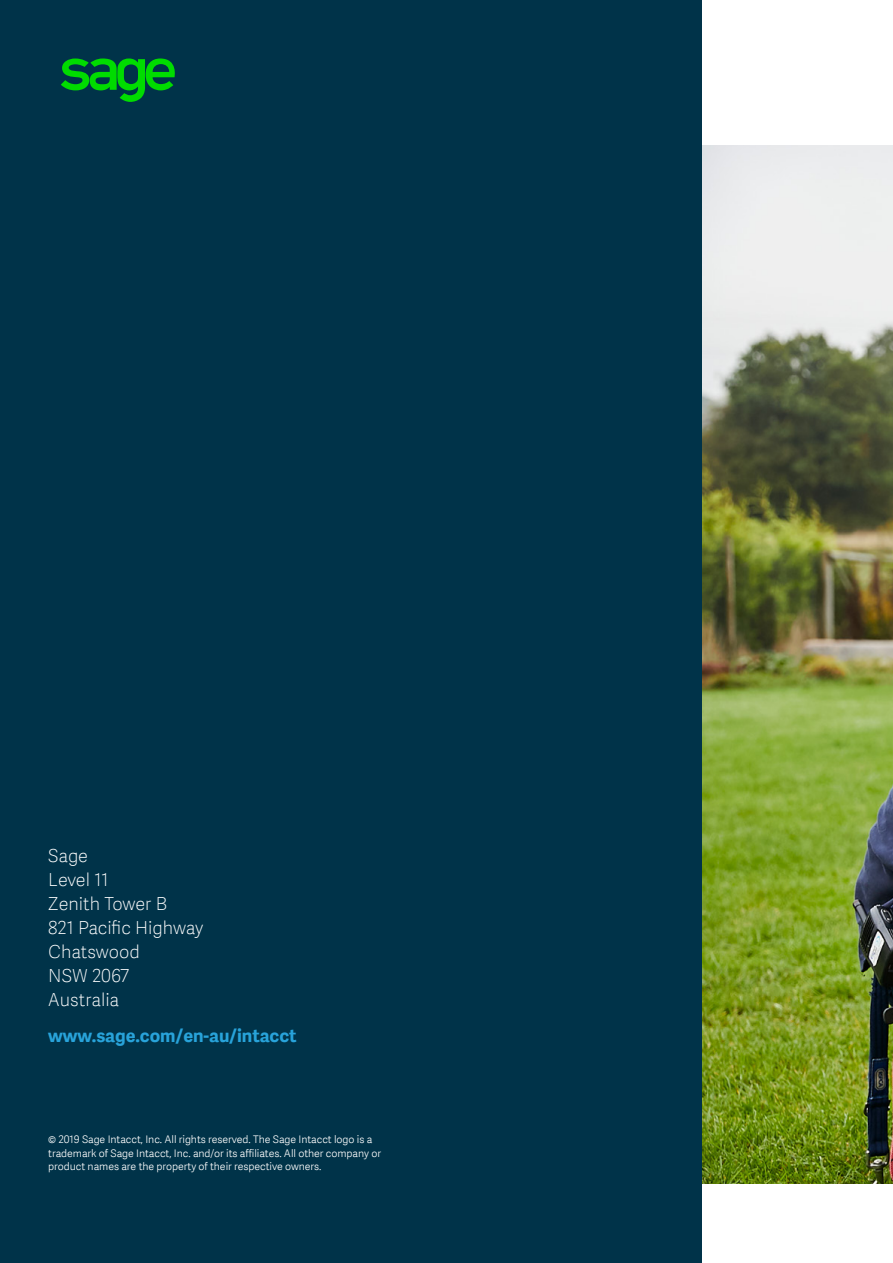
<style>
.page{position:relative;width:893px;height:1263px;background:#fff}
.page>*{position:absolute;margin:0;border:0;box-sizing:border-box;transform-origin:0 0}
.t1{font:18px/24px "Adelle Sans SAGE Th";color:#fff}
.t2{font:700 18px "Adelle Sans SAGE";letter-spacing:-.005em;color:#28a3da}
.t3{font:10.5px/13.5px "Adelle Sans SAGE Lt";letter-spacing:-.005em;color:#fff}
</style>
<div class="page">
<img style="left:701px;top:146px;width:191px;height:1038px">
<div style="left:0;top:0;width:701px;height:1263px;background:#003349"></div>
<svg style="left:61px;top:58px;width:114px;height:44px"></svg>
<h1 class="t1" style="left:48px;top:843px;width:156px">Sage<br>Level 11<br>Zenith Tower B<br>821 Pacific Highway<br>Chatswood<br>NSW 2067<br>Australia</h1>
<h1 class="t2" style="left:48px;top:1023px;width:250px">www.sage.com/en-au/intacct</h1>
<p class="t3" style="left:48px;top:1132px;width:334px">© 2019 Sage Intacct, Inc. All rights reserved. The Sage Intacct logo is a trademark of Sage Intacct, Inc. and/or its affiliates. All other company or product names are the property of their respective owners.</p>
</div>
